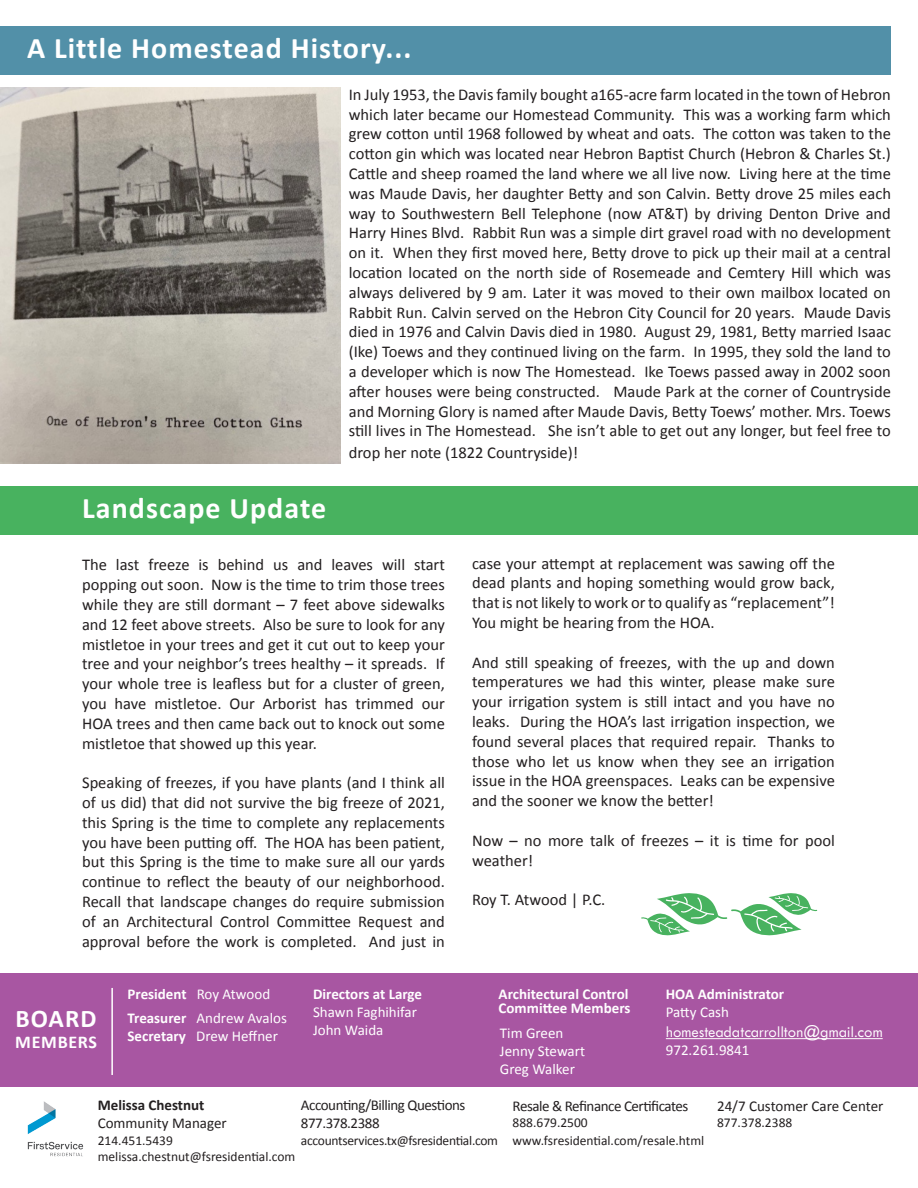
<style>
.page{position:relative;width:918px;height:1188px;background:#fff}
.page>*{position:absolute;margin:0;border:0;box-sizing:border-box;transform-origin:0 0}
.t1{font:700 30px "Calibri";letter-spacing:.035em;color:#fff}
.t2{font:700 25.5px "Calibri";letter-spacing:.04em;color:#fff}
.t3{font:700 18px "Calibri";letter-spacing:.04em;color:#fff}
.t4{font:16.5px/19.8px "Calibri";color:#231f20;text-align:justify}
.t5{font:500 16.5px "Tw Cen MT Std Semi";color:#fff}
.t6{font:15px "Calibri";color:#fff}
.t7{font:700 15px/18px "Calibri";color:#fff}
.t8{font:15px "Calibri";letter-spacing:-.03em;color:#231f20}
.t9{font:15px "Calibri";color:#231f20}
.t10{font:700 15px "Calibri";color:#231f20}
.t11{font:13.5px "Calibri";color:#231f20}
.t12{font:13.5px "Calibri";letter-spacing:-.02em;color:#231f20}
.s1{font-weight:400}
.s2{font-weight:700}
</style>
<div class="page">
<div style="left:0;top:26px;width:891px;height:49px;background:#5290a8"></div>
<div style="left:0;top:486px;width:918px;height:49px;background:#48b25f"></div>
<div style="left:0;top:973px;width:918px;height:114px;background:#a856a2"></div>
<hr style="left:666px;top:1038px;width:217px;height:1px;background:#fff">
<img style="left:27px;top:1101px;width:57px;height:56px">
<hr style="left:111px;top:988px;width:2px;height:87px;background:#fff">
<img style="left:0;top:87px;width:340px;height:376px">
<svg style="left:641px;top:893px;width:177px;height:43px"></svg>
<p class="t1" style="left:27px;top:27px;width:386px">A Little Homestead History...</p>
<p class="t1" style="left:82px;top:487px;width:246px">Landscape Update</p>
<p class="t4" style="left:349px;top:84px;width:544px">In July 1953, the Davis family bought a165-acre farm located in the town of Hebron which later became our Homestead Community. This was a working farm which grew cotton until 1968 followed by wheat and oats. The cotton was taken to the cotton gin which was located near Hebron Baptist Church (Hebron &amp; Charles St.)<br>Cattle and sheep roamed the land where we all live now. Living here at the time was Maude Davis, her daughter Betty and son Calvin. Betty drove 25 miles each way to Southwestern Bell Telephone (now AT&amp;T) by driving Denton Drive and Harry Hines Blvd. Rabbit Run was a simple dirt gravel road with no development on it. When they first moved here, Betty drove to pick up their mail at a central location located on the north side of Rosemeade and Cemtery Hill which was always delivered by 9 am. Later it was moved to their own mailbox located on Rabbit Run. Calvin served on the Hebron City Council for 20 years. Maude Davis died in 1976 and Calvin Davis died in 1980. August 29, 1981, Betty married Isaac (Ike) Toews and they continued living on the farm. In 1995, they sold the land to a developer which is now The Homestead. Ike Toews passed away in 2002 soon after houses were being constructed. Maude Park at the corner of Countryside and Morning Glory is named after Maude Davis, Betty Toews’ mother. Mrs. Toews still lives in The Homestead. She isn’t able to get out any longer, but feel free to</p>
<p class="t4" style="left:349px;top:442px;width:231px">drop her note (1822 Countryside)!</p>
<p class="t4" style="left:82px;top:555px;width:364px">The last freeze is behind us and leaves will start popping out soon. Now is the time to trim those trees while they are still dormant – 7 feet above sidewalks and 12 feet above streets. Also be sure to look for any mistletoe in your trees and get it cut out to keep your tree and your neighbor’s trees healthy – it spreads. If your whole tree is leafless but for a cluster of green, you have mistletoe. Our Arborist has trimmed our HOA trees and then came back out to knock out some mistletoe that showed up this year.</p>
<p class="t4" style="left:82px;top:772px;width:364px">Speaking of freezes, if you have plants (and I think all of us did) that did not survive the big freeze of 2021, this Spring is the time to complete any replacements you have been putting off. The HOA has been patient, but this Spring is the time to make sure all our yards continue to reflect the beauty of our neighborhood.<br>Recall that landscape changes do require submission of an Architectural Control Committee Request and approval before the work is completed. And just in</p>
<p class="t2" style="left:15px;top:1000px;width:83px">BOARD</p>
<p class="t3" style="left:15px;top:1030px;width:83px">MEMBERS</p>
<p class="t7" style="left:128px;top:985px;width:144px">President <span class="s1">Roy Atwood</span></p>
<p class="t6" style="left:128px;top:1008px;width:161px"><span class="s2">Treasurer</span> Andrew Avalos</p>
<p class="t6" style="left:128px;top:1026px;width:152px"><span class="s2">Secretary</span> Drew Heffner</p>
<p class="t7" style="left:313px;top:985px;width:111px">Directors at Large</p>
<p class="t6" style="left:313px;top:1002px;width:105px">Shawn Faghihifar</p>
<p class="t6" style="left:313px;top:1020px;width:72px">John Waida</p>
<p class="t4" style="left:472px;top:553px;width:364px">case your attempt at replacement was sawing off the dead plants and hoping something would grow back, that is not likely to work or to qualify as “replacement”!<br>You might be hearing from the HOA.</p>
<p class="t4" style="left:472px;top:652px;width:364px">And still speaking of freezes, with the up and down temperatures we had this winter, please make sure your irrigation system is still intact and you have no leaks. During the HOA’s last irrigation inspection, we found several places that required repair. Thanks to those who let us know when they see an irrigation issue in the HOA greenspaces. Leaks can be expensive and the sooner we know the better!</p>
<p class="t4" style="left:472px;top:830px;width:364px">Now – no more talk of freezes – it is time for pool weather!</p>
<p class="t4" style="left:472px;top:889px;width:135px">Roy T. Atwood | P.C.</p>
<p class="t7" style="left:499px;top:985px;width:131px">Architectural Control</p>
<p class="t7" style="left:499px;top:998px;width:133px">Committee Members</p>
<p class="t6" style="left:500px;top:1022px;width:65px">Tim Green</p>
<p class="t6" style="left:500px;top:1040px;width:87px">Jenny Stewart</p>
<p class="t6" style="left:500px;top:1058px;width:76px">Greg Walker</p>
<p class="t7" style="left:666px;top:985px;width:120px">HOA Administrator<br><span class="s1">Patty Cash</span></p>
<p class="t5" style="left:666px;top:1023px;width:218px">homesteadatcarrollton@gmail.com</p>
<p class="t6" style="left:666px;top:1040px;width:85px">972.261.9841</p>
<p class="t8" style="left:301px;top:1095px;width:166px">Accounting/Billing Questions</p>
<p class="t8" style="left:301px;top:1113px;width:80px">877.378.2388</p>
<p class="t12" style="left:301px;top:1131px;width:199px">accountservices.tx@fsresidential.com</p>
<p class="t10" style="left:98px;top:1095px;width:108px">Melissa Chestnut</p>
<p class="t9" style="left:98px;top:1113px;width:130px">Community Manager</p>
<p class="t11" style="left:98px;top:1131px;width:77px">214.451.5439</p>
<p class="t11" style="left:98px;top:1147px;width:199px">melissa.chestnut@fsresidential.com</p>
<p class="t8" style="left:513px;top:1096px;width:177px">Resale &amp; Refinance Certificates</p>
<p class="t11" style="left:513px;top:1113px;width:77px">888.679.2500</p>
<p class="t11" style="left:513px;top:1131px;width:193px">www.fsresidential.com/resale.html</p>
<p class="t9" style="left:717px;top:1096px;width:168px">24/7 Customer Care Center</p>
<p class="t11" style="left:717px;top:1113px;width:77px">877.378.2388</p>
</div>
